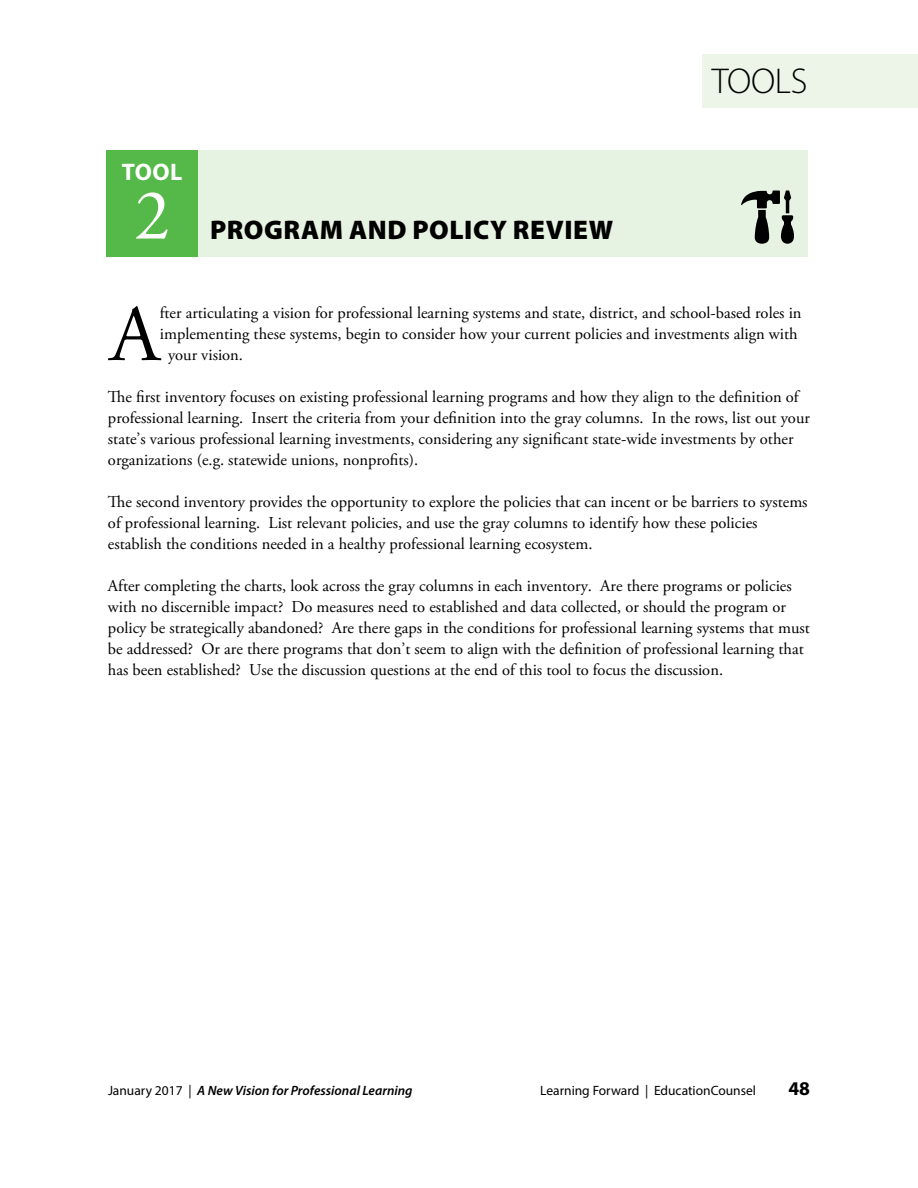
<style>
.page{position:relative;width:918px;height:1188px;background:#fff}
.page>*{position:absolute;margin:0;border:0;box-sizing:border-box;transform-origin:0 0}
.t1{font:79.8px "Adobe Garamond Pro";color:#000}
.t2{font:72px "Adobe Garamond Pro";color:#fff}
.t3{font:300 36px "Myriad Pro";letter-spacing:-.01em;color:#000}
.t4{font:900 27px "Myriad Pro";letter-spacing:.02em;color:#000}
.t5{font:700 24px "Myriad Pro";color:#fff}
.t6{font:700 19.5px "Myriad Pro";color:#000}
.t7{font:16.5px/21px "Adobe Garamond Pro";color:#000}
.t8{font:italic 600 13.5px "Myriad Pro";color:#000}
.t9{font:13.5px "Myriad Pro";color:#000}
.s1{font-weight:400;font-style:normal}
</style>
<div class="page">
<div style="left:106px;top:150px;width:92px;height:107px;background:#54b948"></div>
<div style="left:198px;top:150px;width:610px;height:107px;background:#e7f3e2"></div>
<svg style="left:741px;top:190px;width:53px;height:54px"></svg>
<div style="left:703px;top:54px;width:215px;height:54px;background:#ecf5e8"></div>
<h3 class="t5" style="left:122px;top:156px;width:62px">TOOL</h3>
<h2 class="t2" style="left:134px;top:172px;width:37px">2</h2>
<h3 class="t4" style="left:210px;top:212px;width:405px">PROGRAM AND POLICY REVIEW</h3>
<h3 class="t3" style="left:712px;top:59px;width:97px">TOOLS</h3>
<h1 class="t1" style="left:110px;top:287px;width:51px">A</h1>
<p class="t7" style="left:160px;top:303px;width:643px">fter articulating a vision for professional learning systems and state, district, and school-based roles in</p>
<p class="t7" style="left:160px;top:324px;width:639px">implementing these systems, begin to consider how your current policies and investments align with</p>
<p class="t7" style="left:168px;top:345px;width:77px">your vision.</p>
<p class="t7" style="left:108px;top:387px;width:703px">The first inventory focuses on existing professional learning programs and how they align to the definition of professional learning. Insert the criteria from your definition into the gray columns. In the rows, list out your state’s various professional learning investments, considering any significant state-wide investments by other organizations (e.g. statewide unions, nonprofits).</p>
<p class="t7" style="left:108px;top:492px;width:701px">The second inventory provides the opportunity to explore the policies that can incent or be barriers to systems of professional learning. List relevant policies, and use the gray columns to identify how these policies establish the conditions needed in a healthy professional learning ecosystem.</p>
<p class="t7" style="left:108px;top:576px;width:703px">After completing the charts, look across the gray columns in each inventory. Are there programs or policies with no discernible impact? Do measures need to established and data collected, or should the program or policy be strategically abandoned? Are there gaps in the conditions for professional learning systems that must be addressed? Or are there programs that don’t seem to align with the definition of professional learning that has been established? Use the discussion questions at the end of this tool to focus the discussion.</p>
<p class="t8" style="left:108px;top:1082px;width:306px"><span class="s1">January 2017 |</span> A New Vision for Professional Learning</p>
<p class="t9" style="left:540px;top:1082px;width:217px">Learning Forward | EducationCounsel</p>
<p class="t6" style="left:788px;top:1076px;width:23px">48</p>
</div>
